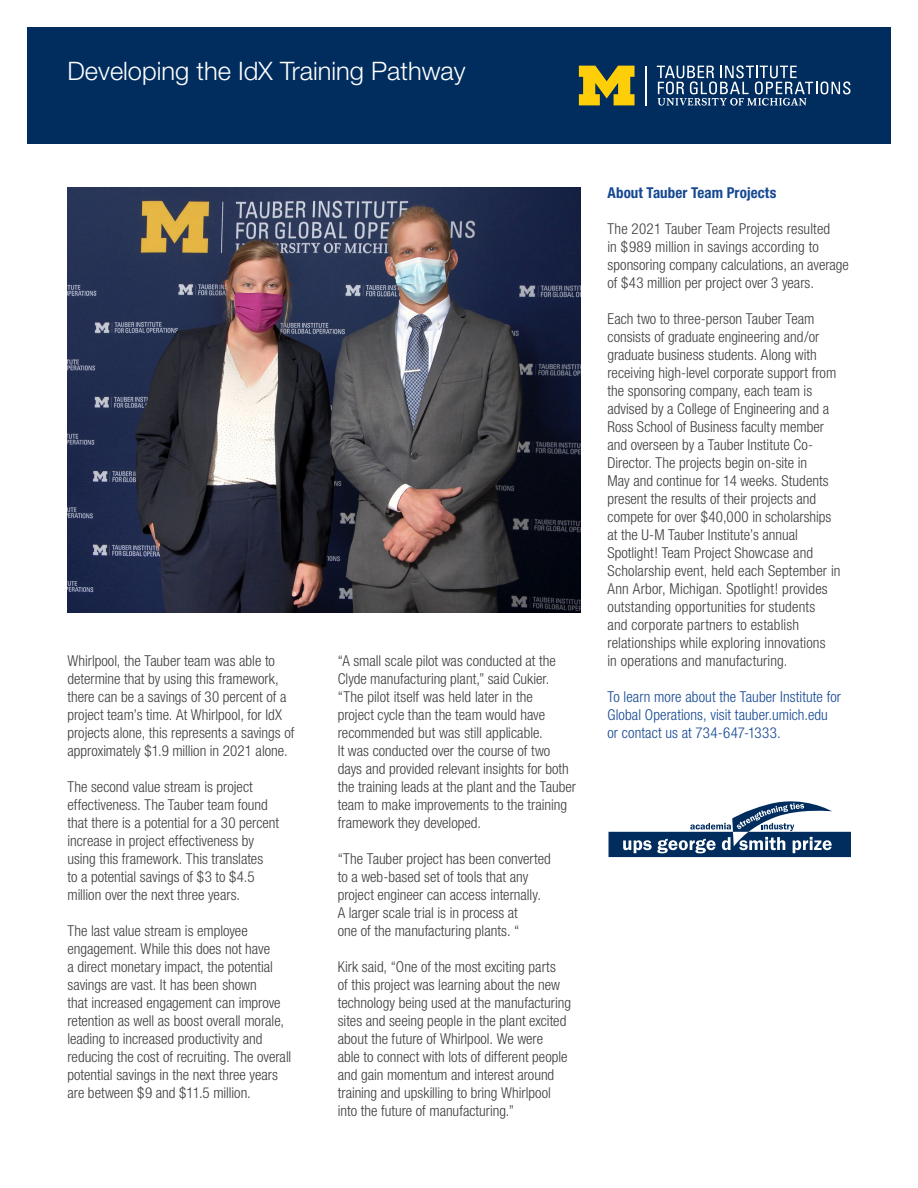
<style>
.page{position:relative;width:918px;height:1188px;background:#fff}
.page>*{position:absolute;margin:0;border:0;box-sizing:border-box;transform-origin:0 0}
.White_Paper_Headline{font:300 25.5px "Helvetica Neue";color:#fff}
.White_Paper_Para{font:300 condensed 15px/18px "Helvetica Neue";color:#3e3e3f}
.White_Paper_Para-2{font:300 condensed 15px/18px "Helvetica Neue";letter-spacing:.005em;color:#154892}
.White_Paper_Para-3{font:700 condensed 15px "Helvetica Neue";letter-spacing:.005em;color:#154892}
</style>
<div class="page">
<div style="left:27px;top:27px;width:864px;height:117px;background:#002d5e"></div>
<svg style="left:579px;top:66px;width:56px;height:39px"></svg>
<svg style="left:657px;top:65px;width:193px;height:41px"></svg>
<hr style="left:646px;top:66px;width:1px;height:39px;background:#fff">
<svg style="left:609px;top:801px;width:242px;height:56px"></svg>
<img style="left:68px;top:187px;width:512px;height:425px">
<p class="White_Paper_Headline" style="left:68px;top:55px;width:400px">Developing the IdX Training Pathway</p>
<p class="White_Paper_Para" style="left:68px;top:652px;width:228px">Whirlpool, the Tauber team was able to determine that by using this framework, there can be a savings of 30 percent of a project team’s time. At Whirlpool, for IdX projects alone, this represents a savings of approximately $1.9 million in 2021 alone.</p>
<p class="White_Paper_Para" style="left:68px;top:778px;width:213px">The second value stream is project effectiveness. The Tauber team found that there is a potential for a 30 percent increase in project effectiveness by using this framework. This translates<br>to a potential savings of $3 to $4.5 million over the next three years.</p>
<p class="White_Paper_Para" style="left:68px;top:922px;width:225px">The last value stream is employee engagement. While this does not have<br>a direct monetary impact, the potential savings are vast. It has been shown<br>that increased engagement can improve retention as well as boost overall morale, leading to increased productivity and reducing the cost of recruiting. The overall potential savings in the next three years are between $9 and $11.5 million.</p>
<p class="White_Paper_Para" style="left:338px;top:652px;width:240px">“A small scale pilot was conducted at the Clyde manufacturing plant,” said Cukier. “The pilot itself was held later in the<br>project cycle than the team would have recommended but was still applicable.<br>It was conducted over the course of two days and provided relevant insights for both the training leads at the plant and the Tauber team to make improvements to the training framework they developed.</p>
<p class="White_Paper_Para" style="left:338px;top:850px;width:215px">“The Tauber project has been converted to a web-based set of tools that any project engineer can access internally.<br>A larger scale trial is in process at<br>one of the manufacturing plants. “</p>
<p class="White_Paper_Para" style="left:338px;top:958px;width:235px">Kirk said, “One of the most exciting parts<br>of this project was learning about the new technology being used at the manufacturing sites and seeing people in the plant excited about the future of Whirlpool. We were<br>able to connect with lots of different people and gain momentum and interest around training and upskilling to bring Whirlpool into the future of manufacturing.”</p>
<p class="White_Paper_Para-3" style="left:608px;top:184px;width:170px">About Tauber Team Projects</p>
<p class="White_Paper_Para" style="left:608px;top:220px;width:243px">The 2021 Tauber Team Projects resulted<br>in $989 million in savings according to sponsoring company calculations, an average of $43 million per project over 3 years.</p>
<p class="White_Paper_Para" style="left:608px;top:310px;width:235px">Each two to three-person Tauber Team consists of graduate engineering and/or graduate business students. Along with receiving high-level corporate support from the sponsoring company, each team is advised by a College of Engineering and a Ross School of Business faculty member and overseen by a Tauber Institute Co-Director. The projects begin on-site in<br>May and continue for 14 weeks. Students present the results of their projects and compete for over $40,000 in scholarships at the U-M Tauber Institute’s annual Spotlight! Team Project Showcase and Scholarship event, held each September in Ann Arbor, Michigan. Spotlight! provides outstanding opportunities for students<br>and corporate partners to establish relationships while exploring innovations<br>in operations and manufacturing.</p>
<p class="White_Paper_Para-2" style="left:608px;top:688px;width:235px">To learn more about the Tauber Institute for<br>Global Operations, visit tauber.umich.edu or contact us at 734-647-1333.</p>
</div>
